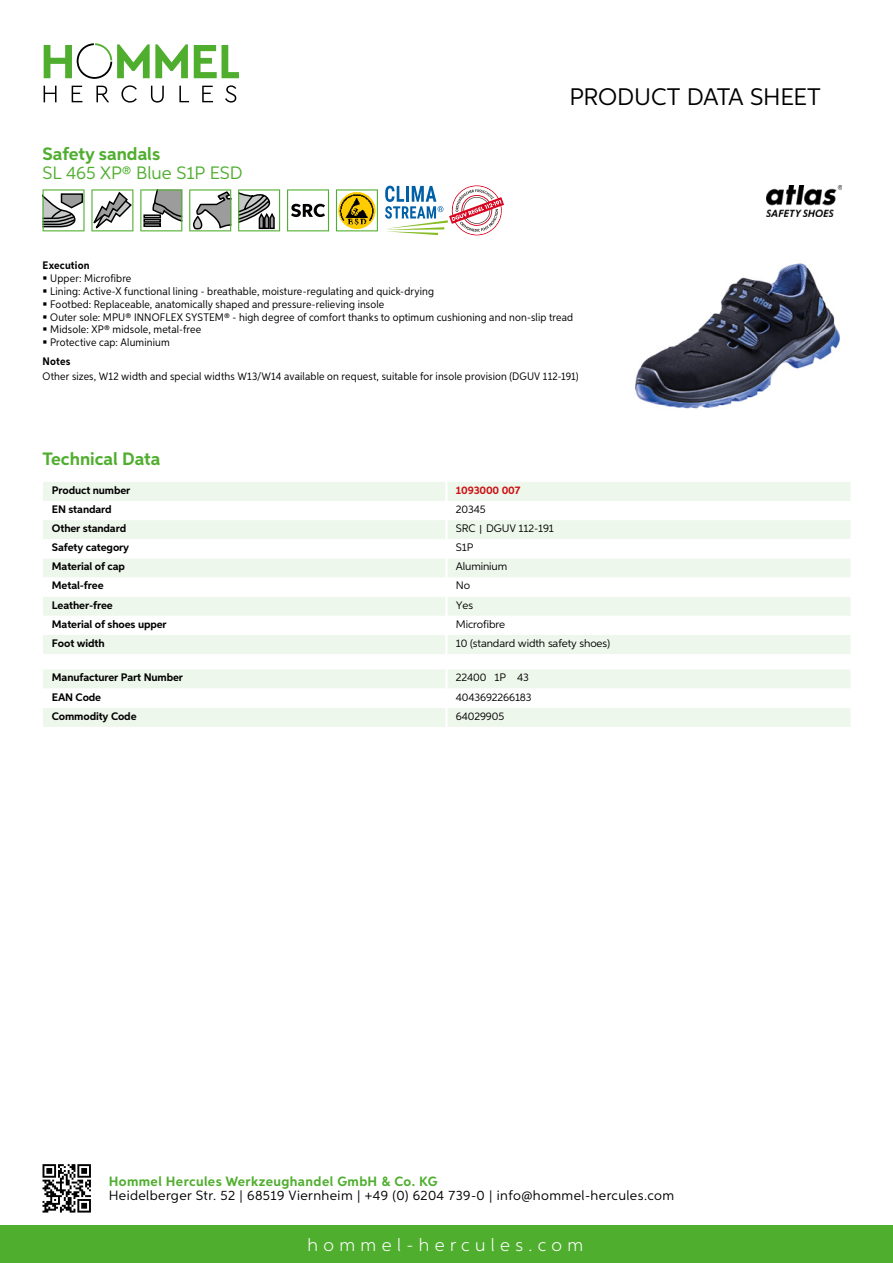
<style>
.page{position:relative;width:893px;height:1263px;background:#fff}
.page>*{position:absolute;margin:0;border:0;box-sizing:border-box;transform-origin:0 0}
.t1{font:24px "Aspira";letter-spacing:-.01em;color:#000}
.t2{font:700 18px "Aspira";color:#50ae2f}
.t3{font:300 18px "Aspira";letter-spacing:.3em;color:#fff}
.t4{font:18px "Aspira";color:#50ae2f}
.t5{font:13.5px "Aspira";letter-spacing:.03em;color:#000}
.t6{font:700 13.5px "Aspira";letter-spacing:.03em;color:#50ae2f}
.t7{font:10.95px/12.8px "Aspira Nar";letter-spacing:.015em;color:#000}
.t8{font:700 10.95px "Aspira";letter-spacing:-.01em;color:#000}
.t9{font:10.95px "Aspira";letter-spacing:-.01em;color:#000}
.t10{font:700 10.95px "Aspira Nar";letter-spacing:.015em;color:#000}
.t11{font:700 10.95px "Aspira";letter-spacing:-.01em;color:#cd1013}
.s1{font-family:"Wuerth Global";font-size:10.5px}
</style>
<div class="page">
<div style="left:0;top:1226px;width:893px;height:37px;background:#50ae2f"></div>
<svg style="left:43px;top:1164px;width:48px;height:48px"></svg>
<svg style="left:194px;top:45px;width:45px;height:33px"></svg>
<svg style="left:44px;top:43px;width:144px;height:36px"></svg>
<svg style="left:44px;top:86px;width:13px;height:16px"></svg>
<svg style="left:72px;top:86px;width:10px;height:16px"></svg>
<svg style="left:96px;top:86px;width:13px;height:16px"></svg>
<svg style="left:121px;top:85px;width:16px;height:18px"></svg>
<svg style="left:151px;top:86px;width:13px;height:17px"></svg>
<svg style="left:179px;top:86px;width:10px;height:16px"></svg>
<svg style="left:202px;top:86px;width:11px;height:16px"></svg>
<svg style="left:225px;top:85px;width:11px;height:18px"></svg>
<div style="left:43px;top:482px;width:807px;height:172px;background:#eef7eb"></div>
<svg style="left:43px;top:501px;width:807px;height:134px"></svg>
<hr style="left:445px;top:482px;width:3px;height:19px;background:#fff">
<hr style="left:445px;top:501px;width:3px;height:19px;background:#fff">
<hr style="left:445px;top:520px;width:3px;height:19px;background:#fff">
<hr style="left:445px;top:539px;width:3px;height:19px;background:#fff">
<hr style="left:445px;top:558px;width:3px;height:19px;background:#fff">
<hr style="left:445px;top:577px;width:3px;height:20px;background:#fff">
<hr style="left:445px;top:597px;width:3px;height:19px;background:#fff">
<hr style="left:445px;top:616px;width:3px;height:19px;background:#fff">
<hr style="left:445px;top:635px;width:3px;height:19px;background:#fff">
<svg style="left:43px;top:669px;width:807px;height:58px"></svg>
<hr style="left:445px;top:708px;width:3px;height:19px;background:#fff">
<svg style="left:43px;top:189px;width:90px;height:42px"></svg>
<svg style="left:140px;top:189px;width:42px;height:42px"></svg>
<svg style="left:189px;top:189px;width:42px;height:42px"></svg>
<svg style="left:238px;top:189px;width:42px;height:42px"></svg>
<svg style="left:287px;top:189px;width:42px;height:42px"></svg>
<svg style="left:336px;top:189px;width:42px;height:42px"></svg>
<svg style="left:385px;top:185px;width:119px;height:50px"></svg>
<img style="left:635px;top:263px;width:205px;height:146px">
<img style="left:766px;top:185px;width:76px;height:32px">
<h2 class="t2" style="left:43px;top:142px;width:119px">Safety sandals</h2>
<h2 class="t4" style="left:43px;top:162px;width:199px">SL 465 XP® Blue S1P ESD</h2>
<h1 class="t1" style="left:569px;top:82px;width:253px">Product data sh eet</h1>
<p class="t10" style="left:43px;top:259px;width:49px">Execution</p>
<p class="t7" style="left:50px;top:272px;width:525px">Upper: Microfibre<br>Lining: Active-X functional lining - breathable, moisture-regulating and quick-drying<br>Footbed: Replaceable, anatomically shaped and pressure-relieving insole<br>Outer sole: MPU® INNOFLEX SYSTEM® - high degree of comfort thanks to optimum cushioning and non-slip tread Midsole: XP® midsole, metal-free<br>Protective cap: Aluminium</p>
<p class="t10" style="left:43px;top:355px;width:29px">Notes</p>
<p class="t7" style="left:43px;top:370px;width:538px">Other sizes, W12 width and special widths W13/W14 available on request, suitable for insole provision (DGUV 112-191)</p>
<h2 class="t2" style="left:43px;top:448px;width:120px">Technical Data</h2>
<p class="t8" style="left:52px;top:483px;width:80px">Product number</p>
<p class="t11" style="left:456px;top:483px;width:66px">1093000 007</p>
<p class="t8" style="left:52px;top:502px;width:61px">EN standard</p>
<p class="t9" style="left:456px;top:502px;width:31px">20345</p>
<p class="t8" style="left:52px;top:521px;width:76px">Other standard</p>
<p class="t9" style="left:456px;top:522px;width:100px">SRC <span class="s1">|</span> DGUV 112-191</p>
<p class="t8" style="left:52px;top:541px;width:79px">Safety category</p>
<p class="t9" style="left:456px;top:541px;width:19px">S1P</p>
<p class="t8" style="left:52px;top:560px;width:75px">Material of cap</p>
<p class="t9" style="left:456px;top:560px;width:53px">Aluminium</p>
<p class="t8" style="left:52px;top:579px;width:53px">Metal-free</p>
<p class="t9" style="left:456px;top:579px;width:16px">No</p>
<p class="t8" style="left:52px;top:598px;width:62px">Leather-free</p>
<p class="t9" style="left:456px;top:598px;width:19px">Yes</p>
<p class="t8" style="left:52px;top:617px;width:116px">Material of shoes upper</p>
<p class="t9" style="left:456px;top:617px;width:51px">Microfibre</p>
<p class="t8" style="left:52px;top:636px;width:54px">Foot width</p>
<p class="t9" style="left:456px;top:636px;width:156px">10 (standard width safety shoes)</p>
<p class="t8" style="left:52px;top:671px;width:133px">Manufacturer Part Number</p>
<p class="t9" style="left:456px;top:671px;width:75px">22400 1P 43</p>
<p class="t8" style="left:52px;top:690px;width:51px">EAN Code</p>
<p class="t9" style="left:456px;top:690px;width:77px">4043692266183</p>
<p class="t8" style="left:52px;top:709px;width:86px">Commodity Code</p>
<p class="t9" style="left:456px;top:709px;width:50px">64029905</p>
<p class="t6" style="left:109px;top:1172px;width:330px">Hommel Hercules Werkzeughandel GmbH &amp; Co. KG</p>
<p class="t5" style="left:109px;top:1187px;width:567px">Heidelberger Str. 52 | 68519 Viernheim | +49 (0) 6204 739-0 | info@hommel-hercules.com</p>
<h2 class="t3" style="left:307px;top:1234px;width:277px">hommel-hercules.com</h2>
</div>
